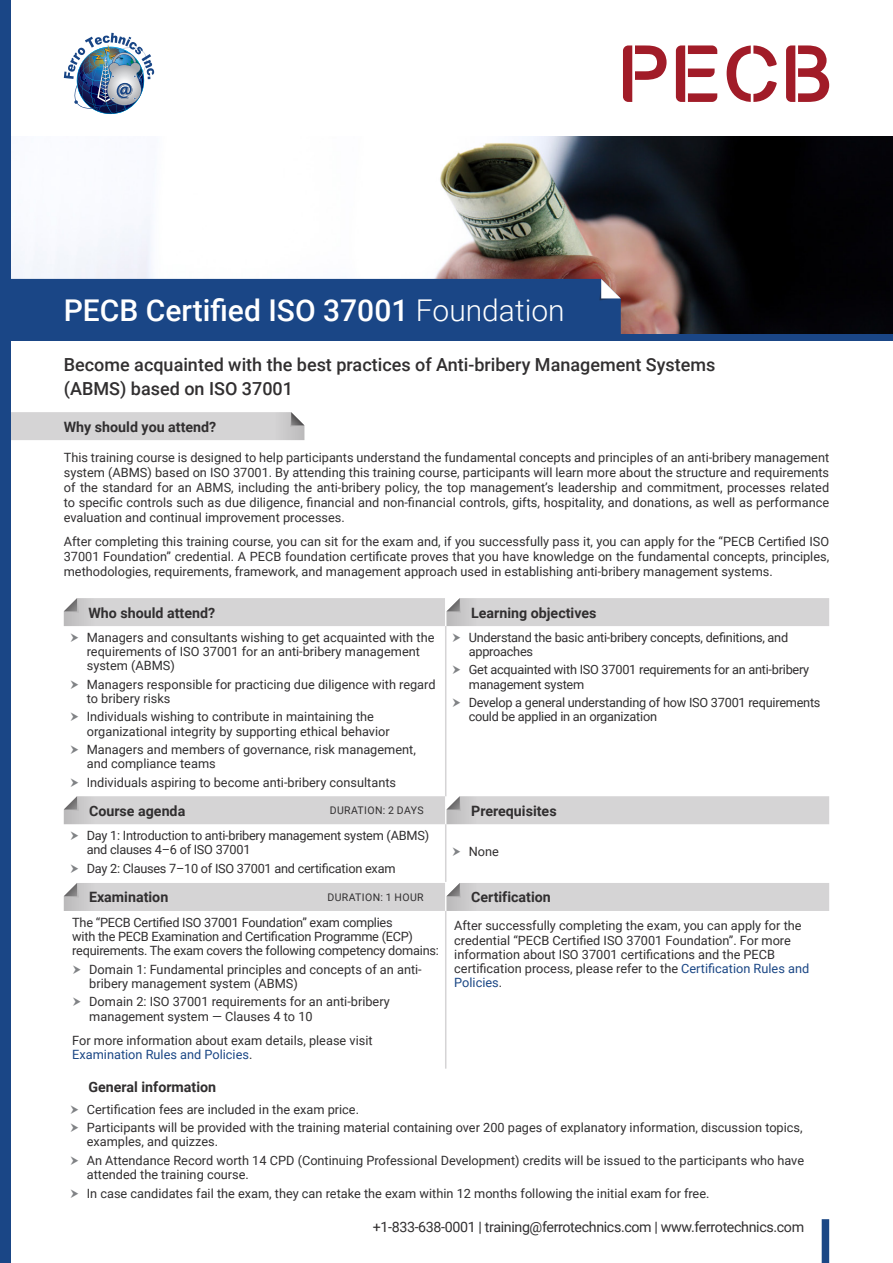
<style>
.page{position:relative;width:893px;height:1263px;background:#fff}
.page>*{position:absolute;margin:0;border:0;box-sizing:border-box;transform-origin:0 0}
.t1{font:500 30px "Roboto";color:#fff}
.t2{font:500 18px "Roboto";color:#312f30}
.t3{font:700 14.25px "Roboto";color:#312f30}
.Bullet_Points{font:14.25px "Roboto";letter-spacing:-.025em;color:#312f30}
.Bullet{font:12.75px/14.2px "Roboto";color:#312f30}
.Bullet-2{font:12.75px/14.2px "Roboto";letter-spacing:-.02em;color:#312f30}
.t4{font:10.5px "Roboto";letter-spacing:.035em;color:#312f30}
.s1{font-weight:300}
.s2{color:#1b4785}
</style>
<div class="page">
<img style="left:11px;top:136px;width:882px;height:198px">
<svg style="left:11px;top:412px;width:293px;height:28px;background:#d3d2d3"></svg>
<hr style="left:445px;top:626px;width:1px;height:170px;background:#d5d4d5">
<hr style="left:445px;top:911px;width:1px;height:158px;background:#d5d4d5">
<hr style="left:445px;top:824px;width:1px;height:58px;background:#d5d4d5">
<div style="left:64px;top:598px;width:765px;height:28px;background:#d5d4d5"></div>
<svg style="left:64px;top:796px;width:765px;height:28px;background:#d4d3d4"></svg>
<div style="left:64px;top:883px;width:765px;height:28px;background:#d5d4d5"></div>
<div style="left:0;top:0;width:11px;height:1263px;background:#1a4686"></div>
<div style="left:11px;top:279px;width:610px;height:55px;background:#1a4686"></div>
<div style="left:0;top:334px;width:893px;height:7px;background:#1a4686"></div>
<svg style="left:623px;top:45px;width:44px;height:57px"></svg>
<svg style="left:676px;top:45px;width:41px;height:57px"></svg>
<svg style="left:727px;top:45px;width:50px;height:57px"></svg>
<svg style="left:786px;top:45px;width:43px;height:57px"></svg>
<div style="left:822px;top:1219px;width:7px;height:44px;background:#1b4785"></div>
<img style="left:64px;top:33px;width:90px;height:81px">
<p class="t1" style="left:64px;top:289px;width:502px">PECB Certified ISO 37001 <span class="s1">Foundation</span></p>
<p class="t2" style="left:64px;top:352px;width:653px">Become acquainted with the best practices of Anti-bribery Management Systems</p>
<p class="t2" style="left:64px;top:376px;width:231px">(ABMS) based on ISO 37001</p>
<p class="t3" style="left:64px;top:417px;width:154px">Why should you attend?</p>
<p class="Bullet" style="left:64px;top:450px;width:767px;line-height:15px;text-align:justify">This training course is designed to help participants understand the fundamental concepts and principles of an anti-bribery management system (ABMS) based on ISO 37001. By attending this training course, participants will learn more about the structure and requirements of the standard for an ABMS, including the anti-bribery policy, the top management’s leadership and commitment, processes related to specific controls such as due diligence, financial and non-financial controls, gifts, hospitality, and donations, as well as performance evaluation and continual improvement processes.</p>
<p class="Bullet" style="left:64px;top:534px;width:767px;line-height:15px;text-align:justify">After completing this training course, you can sit for the exam and, if you successfully pass it, you can apply for the “PECB Certified ISO 37001 Foundation” credential. A PECB foundation certificate proves that you have knowledge on the fundamental concepts, principles, methodologies, requirements, framework, and management approach used in establishing anti-bribery management systems.</p>
<p class="t3" style="left:88px;top:602px;width:128px">Who should attend?</p>
<p class="t3" style="left:471px;top:602px;width:127px">Learning objectives</p>
<p class="Bullet" style="left:87px;top:629px;width:349px">Managers and consultants wishing to get acquainted with the requirements of ISO 37001 for an anti-bribery management system (ABMS)</p>
<p class="Bullet" style="left:87px;top:676px;width:350px">Managers responsible for practicing due diligence with regard to bribery risks</p>
<p class="Bullet" style="left:87px;top:709px;width:304px">Individuals wishing to contribute in maintaining the organizational integrity by supporting ethical behavior</p>
<p class="Bullet" style="left:87px;top:742px;width:331px">Managers and members of governance, risk management, and compliance teams</p>
<p class="Bullet" style="left:87px;top:775px;width:311px">Individuals aspiring to become anti-bribery consultants</p>
<p class="Bullet-2" style="left:469px;top:629px;width:321px">Understand the basic anti-bribery concepts, definitions, and approaches</p>
<p class="Bullet-2" style="left:469px;top:662px;width:342px">Get acquainted with ISO 37001 requirements for an anti-bribery management system</p>
<p class="Bullet-2" style="left:469px;top:695px;width:353px">Develop a general understanding of how ISO 37001 requirements could be applied in an organization</p>
<p class="t3" style="left:89px;top:801px;width:98px">Course agenda</p>
<p class="t4" style="left:330px;top:803px;width:95px">DURATION: 2 DAYS</p>
<p class="t3" style="left:471px;top:801px;width:87px">Prerequisites</p>
<p class="Bullet-2" style="left:87px;top:828px;width:344px">Day 1: Introduction to anti-bribery management system (ABMS) and clauses 4–6 of ISO 37001</p>
<p class="Bullet-2" style="left:87px;top:860px;width:310px">Day 2: Clauses 7–10 of ISO 37001 and certification exam</p>
<p class="Bullet" style="left:469px;top:844px;width:32px">None</p>
<p class="t3" style="left:89px;top:887px;width:81px">Examination</p>
<p class="t4" style="left:327px;top:890px;width:98px">DURATION: 1 HOUR</p>
<p class="t3" style="left:471px;top:887px;width:81px">Certification</p>
<p class="Bullet-2" style="left:72px;top:914px;width:368px">The “PECB Certified ISO 37001 Foundation” exam complies<br>with the PECB Examination and Certification Programme (ECP) requirements. The exam covers the following competency domains:</p>
<p class="Bullet" style="left:89px;top:961px;width:334px">Domain 1: Fundamental principles and concepts of an anti&shy;bribery management system (ABMS)</p>
<p class="Bullet" style="left:89px;top:994px;width:302px">Domain 2: ISO 37001 requirements for an anti-bribery management system — Clauses 4 to 10</p>
<p class="Bullet" style="left:72px;top:1033px;width:302px">For more information about exam details, please visit<br><span class="s2">Examination Rules and Policies</span>.</p>
<p class="t3" style="left:88px;top:1076px;width:129px">General information</p>
<p class="Bullet" style="left:454px;top:918px;width:356px">After successfully completing the exam, you can apply for the credential “PECB Certified ISO 37001 Foundation”. For more information about ISO 37001 certifications and the PECB certification process, please refer to the <span class="s2">Certification Rules and Policies</span>.</p>
<p class="Bullet" style="left:87px;top:1101px;width:274px">Certification fees are included in the exam price.</p>
<p class="Bullet" style="left:87px;top:1120px;width:717px">Participants will be provided with the training material containing over 200 pages of explanatory information, discussion topics, examples, and quizzes.</p>
<p class="Bullet" style="left:87px;top:1153px;width:719px">An Attendance Record worth 14 CPD (Continuing Professional Development) credits will be issued to the participants who have attended the training course.</p>
<p class="Bullet" style="left:87px;top:1185px;width:624px">In case candidates fail the exam, they can retake the exam within 12 months following the initial exam for free.</p>
<p class="Bullet_Points" style="left:373px;top:1217px;width:433px">+1-833-638-0001 | training@ferrotechnics.com | www.ferrotechnics.com</p>
</div>
